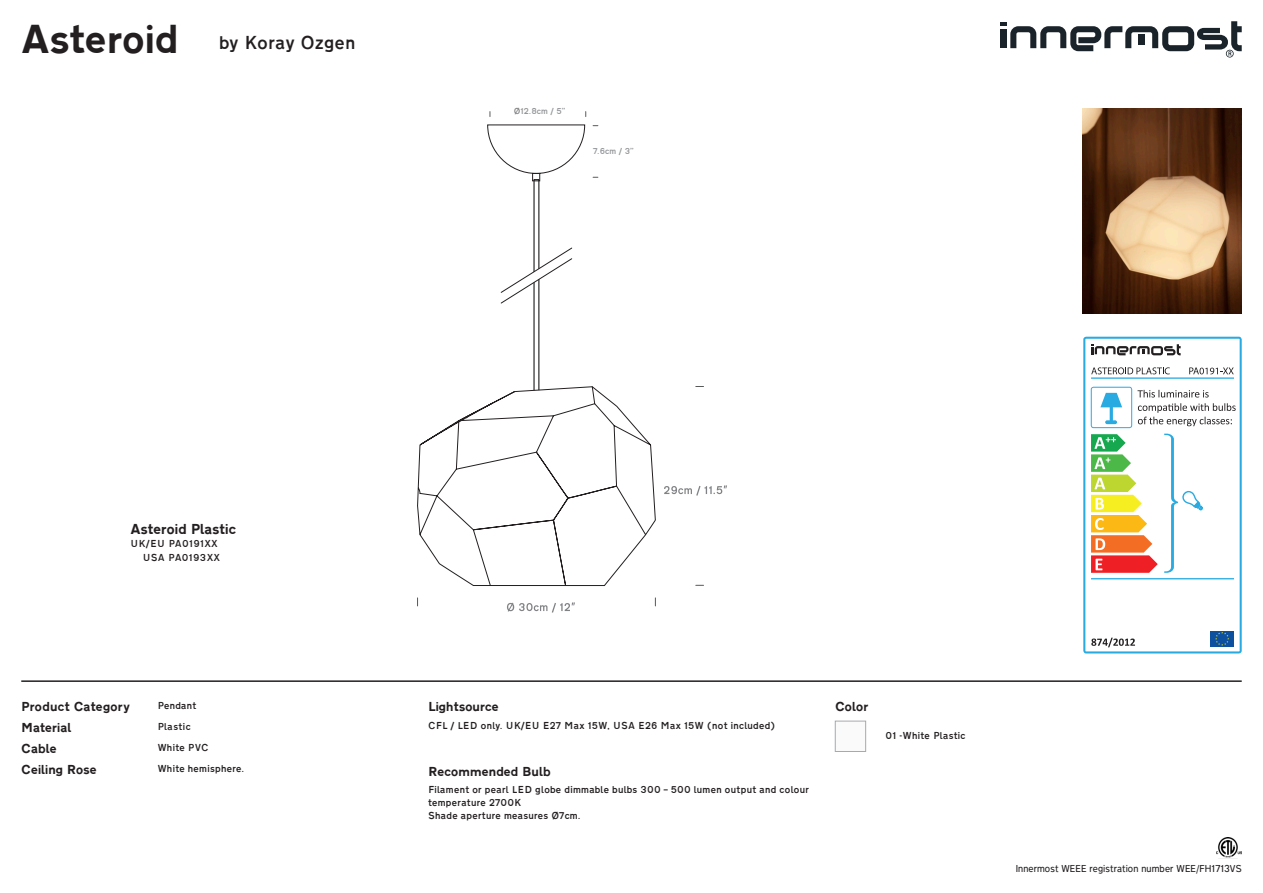
<style>
.page{position:relative;width:1263px;height:893px;background:#fff}
.page>*{position:absolute;margin:0;border:0;box-sizing:border-box;transform-origin:0 0}
.t1{font:700 42px "Transport D";color:#231f20}
.t2{font:500 19.5px "Transport D";letter-spacing:.01em;color:#231f20}
.t3{font:700 15px "Transport D";color:#231f20}
.t4{font:700 13.5px/21px "Transport D";color:#231f20}
.t5{font:500 10.5px/21px "Transport D";letter-spacing:.01em;color:#231f20}
.t6{font:300 9px "Transport New";letter-spacing:.01em;color:#231f20}
.t7{font:500 9px "Transport D";letter-spacing:-.005em;color:#939598}
.s1{color:#808285}
</style>
<div class="page">
<svg style="left:1000px;top:21px;width:242px;height:37px"></svg>
<hr style="left:21px;top:680px;width:1221px;height:2px;background:#231f20">
<svg style="left:664px;top:485px;width:63px;height:11px"></svg>
<svg style="left:507px;top:602px;width:68px;height:11px"></svg>
<svg style="left:417px;top:124px;width:239px;height:462px"></svg>
<div style="left:835px;top:721px;width:31px;height:31px;background:#fafafa;border:1px solid #a8a9ad"></div>
<img style="left:1216px;top:838px;width:26px;height:20px">
<svg style="left:1083px;top:337px;width:159px;height:316px"></svg>
<hr style="left:1091px;top:377px;width:143px;height:2px;background:#29abe2">
<hr style="left:1091px;top:578px;width:143px;height:1px;background:#29abe2">
<svg style="left:1091px;top:638px;width:44px;height:9px"></svg>
<svg style="left:1091px;top:367px;width:79px;height:7px"></svg>
<svg style="left:1189px;top:367px;width:45px;height:7px"></svg>
<svg style="left:1091px;top:387px;width:145px;height:41px"></svg>
<svg style="left:1091px;top:434px;width:67px;height:139px"></svg>
<div style="left:1210px;top:631px;width:24px;height:16px;background:#0d509f"></div>
<svg style="left:1215px;top:632px;width:14px;height:14px"></svg>
<svg style="left:1091px;top:344px;width:89px;height:11px"></svg>
<img style="left:1083px;top:108px;width:159px;height:206px">
<p class="t1" style="left:21px;top:4px;width:159px">Asteroid</p>
<p class="t2" style="left:219px;top:30px;width:138px">by Koray Ozgen</p>
<p class="t7" style="left:514px;top:106px;width:53px"><span class="s1">Ø</span>12.8cm / 5”</p>
<p class="t7" style="left:593px;top:146px;width:43px">7.6cm / 3”</p>
<p class="t3" style="left:131px;top:516px;width:107px">Asteroid Plastic</p>
<p class="t5" style="left:131px;top:533px;width:89px">UK/EU PA0191XX</p>
<p class="t5" style="left:143px;top:547px;width:79px">USA PA0193XX</p>
<p class="t4" style="left:21px;top:695px;width:110px">Product Category</p>
<p class="t4" style="left:21px;top:716px;width:52px">Material<br>Cable</p>
<p class="t4" style="left:21px;top:758px;width:77px">Ceiling Rose</p>
<p class="t5" style="left:157px;top:695px;width:41px">Pendant<br>Plastic</p>
<p class="t5" style="left:157px;top:737px;width:88px">White PVC<br>White hemisphere.</p>
<p class="t4" style="left:428px;top:695px;width:72px">Lightsource</p>
<p class="t5" style="left:428px;top:715px;width:349px">CFL / LED only. UK/EU E27 Max 15W, USA E26 Max 15W (not included)</p>
<p class="t4" style="left:428px;top:759px;width:124px">Recommended Bulb</p>
<p class="t5" style="left:428px;top:784px;width:383px;line-height:12.6px">Filament or pearl LED globe dimmable bulbs 300 – 500 lumen output and colour temperature 2700K</p>
<p class="t5" style="left:428px;top:805px;width:154px">Shade aperture measures Ø7cm.</p>
<p class="t4" style="left:835px;top:695px;width:35px">Color</p>
<p class="t5" style="left:886px;top:725px;width:82px">01 -White Plastic</p>
<p class="t6" style="left:1016px;top:861px;width:227px">Innermost WEEE registration number WEE/FH1713VS</p>
</div>
